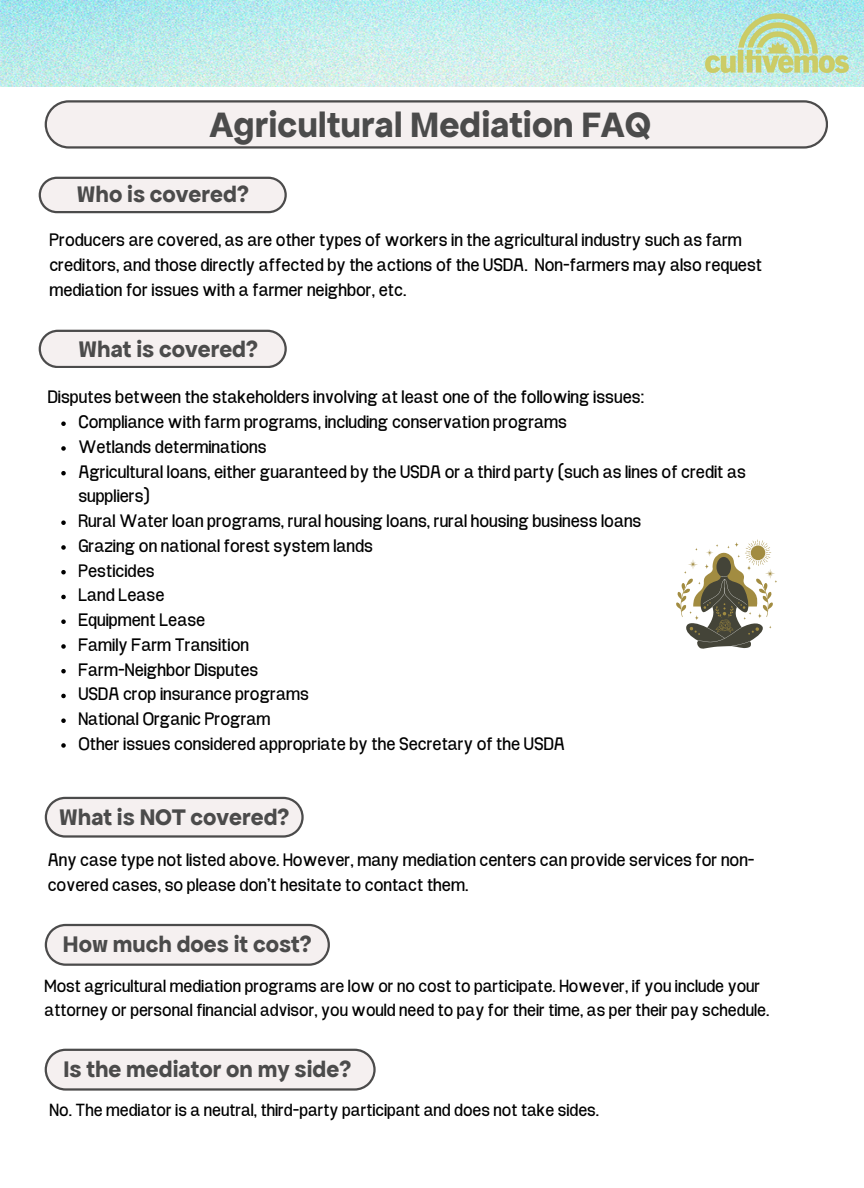
<style>
.page{position:relative;width:864px;height:1188px;background:#fff}
.page>*{position:absolute;margin:0;border:0;box-sizing:border-box;transform-origin:0 0}
.t1{font:700 37.5px "Apfel Grotezk";color:#4b4b4b}
.t2{font:700 24px "Apfel Grotezk";color:#4b4b4b}
.t3{font:18px/24.8px "Projekt Blackbird";color:#000}
.t4{font:17.55px/24.2px "Projekt Blackbird";color:#000}
</style>
<div class="page">
<img style="left:0;top:0;width:864px;height:87px">
<img style="left:696px;top:10px;width:163px;height:70px">
<svg style="left:676px;top:540px;width:101px;height:109px"></svg>
<svg style="left:39px;top:177px;width:248px;height:36px"></svg>
<svg style="left:61px;top:421px;width:5px;height:5px"></svg>
<svg style="left:61px;top:446px;width:5px;height:5px"></svg>
<svg style="left:61px;top:471px;width:5px;height:4px"></svg>
<svg style="left:61px;top:520px;width:5px;height:5px"></svg>
<svg style="left:61px;top:545px;width:5px;height:5px"></svg>
<svg style="left:61px;top:570px;width:5px;height:4px"></svg>
<svg style="left:61px;top:595px;width:5px;height:4px"></svg>
<svg style="left:61px;top:619px;width:5px;height:5px"></svg>
<svg style="left:61px;top:644px;width:5px;height:5px"></svg>
<svg style="left:61px;top:669px;width:5px;height:4px"></svg>
<svg style="left:61px;top:694px;width:5px;height:4px"></svg>
<svg style="left:61px;top:718px;width:5px;height:5px"></svg>
<svg style="left:61px;top:743px;width:5px;height:5px"></svg>
<svg style="left:39px;top:330px;width:248px;height:38px"></svg>
<svg style="left:45px;top:797px;width:259px;height:41px"></svg>
<svg style="left:45px;top:100px;width:783px;height:49px"></svg>
<svg style="left:45px;top:924px;width:285px;height:42px"></svg>
<svg style="left:45px;top:1049px;width:331px;height:42px"></svg>
<h2 class="t1" style="left:210px;top:104px;width:443px">Agricultural Mediation FAQ</h2>
<h1 class="t2" style="left:77px;top:181px;width:173px">Who is covered?</h1>
<h2 class="t3" style="left:49px;top:229px;width:714px">Producers are covered, as are other types of workers in the agricultural industry such as farm creditors, and those directly affected by the actions of the USDA. Non-farmers may also request mediation for issues with a farmer neighbor, etc.</h2>
<p class="t2" style="left:79px;top:336px;width:181px">What is covered?</p>
<p class="t3" style="left:48px;top:387px;width:598px">Disputes between the stakeholders involving at least one of the following issues:</p>
<h2 class="t3" style="left:78px;top:411px;width:490px">Compliance with farm programs, including conservation programs</h2>
<p class="t3" style="left:78px;top:436px;width:190px">Wetlands determinations</p>
<p class="t3" style="left:78px;top:461px;width:669px">Agricultural loans, either guaranteed by the USDA or a third party (such as lines of credit as suppliers)</p>
<p class="t3" style="left:78px;top:510px;width:565px">Rural Water loan programs, rural housing loans, rural housing business loans</p>
<p class="t3" style="left:78px;top:535px;width:296px">Grazing on national forest system lands</p>
<p class="t3" style="left:78px;top:560px;width:78px">Pesticides</p>
<p class="t3" style="left:78px;top:585px;width:88px">Land Lease</p>
<p class="t3" style="left:78px;top:609px;width:128px">Equipment Lease</p>
<p class="t3" style="left:78px;top:634px;width:172px">Family Farm Transition</p>
<p class="t3" style="left:78px;top:659px;width:181px">Farm-Neighbor Disputes</p>
<p class="t3" style="left:78px;top:684px;width:232px">USDA crop insurance programs</p>
<p class="t3" style="left:78px;top:708px;width:194px">National Organic Program</p>
<p class="t3" style="left:78px;top:733px;width:488px">Other issues considered appropriate by the Secretary of the USDA</p>
<p class="t2" style="left:59px;top:803px;width:232px">What is NOT covered?</p>
<p class="t3" style="left:48px;top:849px;width:708px">Any case type not listed above. However, many mediation centers can provide services for non&shy;covered cases, so please don’t hesitate to contact them.</p>
<p class="t2" style="left:63px;top:931px;width:250px">How much does it cost?</p>
<h2 class="t4" style="left:45px;top:975px;width:726px">Most agricultural mediation programs are low or no cost to participate. However, if you include your attorney or personal financial advisor, you would need to pay for their time, as per their pay schedule.</h2>
<p class="t2" style="left:64px;top:1056px;width:289px">Is the mediator on my side?</p>
<h2 class="t4" style="left:50px;top:1100px;width:551px">No. The mediator is a neutral, third-party participant and does not take sides.</h2>
</div>
